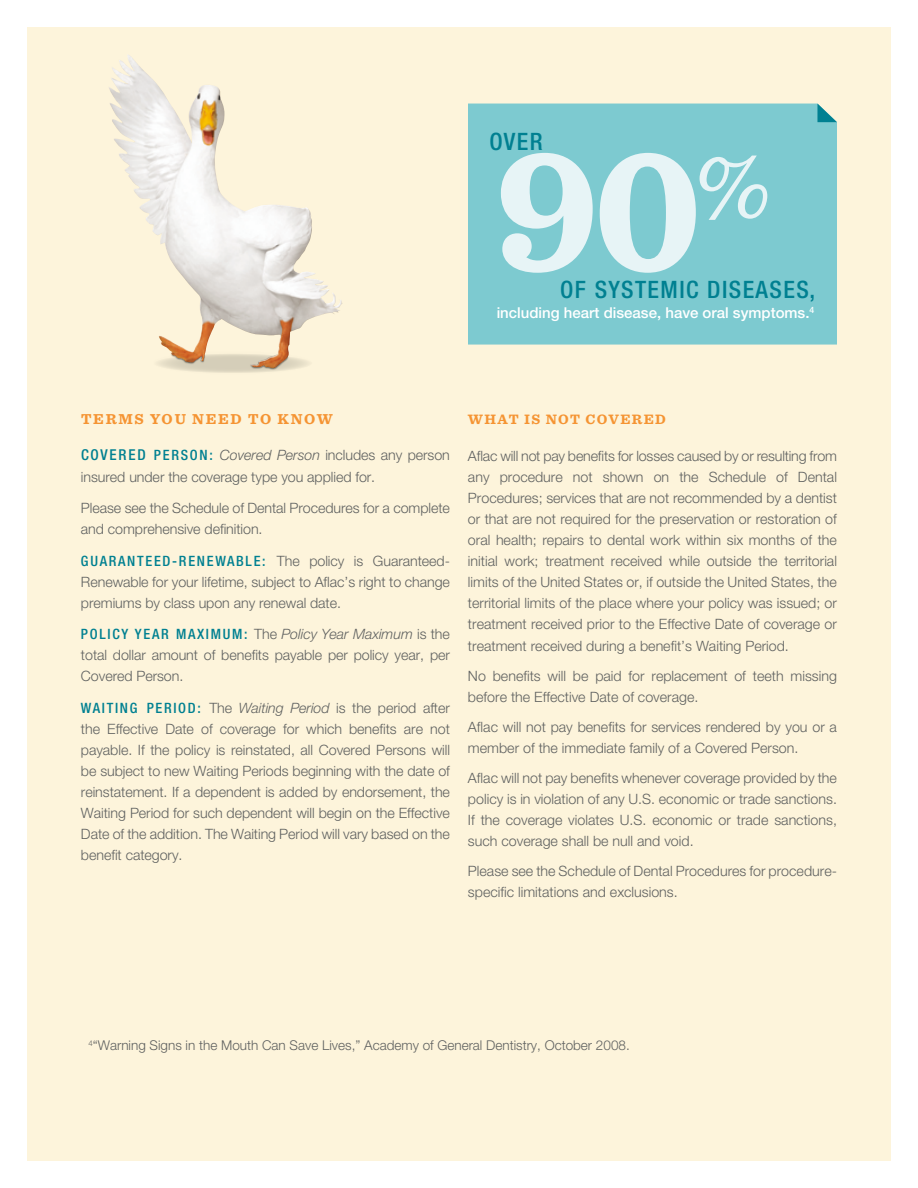
<style>
.page{position:relative;width:918px;height:1188px;background:#fff}
.page>*{position:absolute;margin:0;border:0;box-sizing:border-box;transform-origin:0 0}
.t1{font:700 180px "Sentinel";color:#e7f4f6}
.t2{font:500 condensed 24px "Helvetica Neue LTCE";letter-spacing:.06em;color:#008091}
.t3{font:500 15px "Helvetica Neue CELT";color:#fff}
.t4{font:700 15px "Sentinel";letter-spacing:.12em;color:#f59433}
.t5{font:300 14.25px/21px "Helvetica Neue CELT";color:#5f6160}
.t6{font:500 condensed 14.25px "Helvetica Neue LTCE";letter-spacing:.12em;color:#008091}
.t7{font:700 14.25px "Sentinel";letter-spacing:.1em;color:#f59433}
.t8{font:300 13.5px "Helvetica Neue CELT";color:#5f6160}
.s1{font-family:"Helvetica Neue LTCE";font-weight:500;font-stretch:condensed;font-size:15px;color:#008091}
.s2{font-family:"Helvetica Neue LTCE";font-weight:500;font-stretch:condensed;color:#008091}
.s3{font-style:italic}
.s4{font-family:"Helvetica Neue CELT";font-weight:300;font-stretch:normal;color:#5f6160}
.s5{font-family:"Helvetica Neue CELT";font-weight:300;font-style:italic;font-stretch:normal;color:#5f6160}
</style>
<div class="page">
<div style="left:27px;top:27px;width:864px;height:1134px;background:#fdf4db"></div>
<svg style="left:193px;top:368px;width:105px;height:5px"></svg>
<div style="left:468px;top:104px;width:369px;height:241px;background:#7dcad0"></div>
<svg style="left:817px;top:104px;width:20px;height:18px"></svg>
<img style="left:169px;top:368px;width:121px;height:3px">
<svg style="left:157px;top:85px;width:185px;height:283px"></svg>
<img style="left:109px;top:55px;width:93px;height:289px">
<h2 class="t2" style="left:490px;top:127px;width:55px">OVER</h2>
<h1 class="t1" style="left:495px;top:97px;width:278px">90<sup>%</sup></h1>
<h2 class="t2" style="left:560px;top:275px;width:257px">OF SYSTEMIC DISEASES,</h2>
<p class="t3" style="left:497px;top:303px;width:319px">including heart disease, have oral symptoms.<sup>4</sup></p>
<p class="t4" style="left:81px;top:410px;width:26px">TERMS</p>
<p class="t4" style="left:150px;top:410px;width:69px">YOU NEED</p>
<p class="t4" style="left:248px;top:410px;width:83px">TO KNOW</p>
<p class="t5" style="left:81px;top:445px;width:370px"><span class="s1">CO V E R E D</span> <span class="s2">P E R SO N :</span> <span class="s3">Covered Person</span> includes any person insured under the coverage type you applied for.</p>
<p class="t5" style="left:81px;top:497px;width:371px">Please see the Schedule of Dental Procedures for a complete and comprehensive definition.</p>
<p class="t6" style="left:81px;top:552px;width:108px">GUARANTEED-RENE</p>
<p class="t5" style="left:81px;top:550px;width:371px;text-align:justify;text-indent:134px"><span class="s2">WA B LE :</span> The policy is Guaranteed-Renewable for your lifetime, subject to Aflac’s right to change premiums by class upon any renewal date.</p>
<p class="t6" style="left:81px;top:625px;width:370px">POL IC Y YEA R M AXI MU M : <span class="s4">The</span> <span class="s5">Policy Year Maximum</span> <span class="s4">is the</span></p>
<p class="t5" style="left:81px;top:644px;width:371px">total dollar amount of benefits payable per policy year, per<br>Covered Person.</p>
<p class="t5" style="left:81px;top:697px;width:371px;text-align:justify"><span class="s2">WA I T I NG P E R IO D :</span> The <span class="s3">Waiting Period</span> is the period after the Effective Date of coverage for which benefits are not payable. If the policy is reinstated, all Covered Persons will be subject to new Waiting Periods beginning with the date of reinstatement. If a dependent is added by endorsement, the Waiting Period for such dependent will begin on the Effective Date of the addition. The Waiting Period will vary based on the benefit category.</p>
<p class="t7" style="left:468px;top:410px;width:165px">WHAT IS NOT COVERED</p>
<p class="t5" style="left:468px;top:445px;width:371px;text-align:justify">Aflac will not pay benefits for losses caused by or resulting from any procedure not shown on the Schedule of Dental Procedures; services that are not recommended by a dentist or that are not required for the preservation or restoration of oral health; repairs to dental work within six months of the initial work; treatment received while outside the territorial limits of the United States or, if outside the United States, the territorial limits of the place where your policy was issued; or treatment received prior to the Effective Date of coverage or treatment received during a benefit’s Waiting Period.</p>
<p class="t5" style="left:468px;top:665px;width:371px">No benefits will be paid for replacement of teeth missing before the Effective Date of coverage.</p>
<p class="t5" style="left:468px;top:716px;width:371px">Aflac will not pay benefits for services rendered by you or a member of the immediate family of a Covered Person.</p>
<p class="t5" style="left:468px;top:767px;width:371px;text-align:justify">Aflac will not pay benefits whenever coverage provided by the policy is in violation of any U.S. economic or trade sanctions.<br>If the coverage violates U.S. economic or trade sanctions, such coverage shall be null and void.</p>
<p class="t5" style="left:468px;top:860px;width:371px">Please see the Schedule of Dental Procedures for procedure&shy;specific limitations and exclusions.</p>
<p class="t8" style="left:88px;top:1037px;width:543px"><sup>4</sup>“Warning Signs in the Mouth Can Save Lives,” Academy of General Dentistry, October 2008.</p>
</div>
